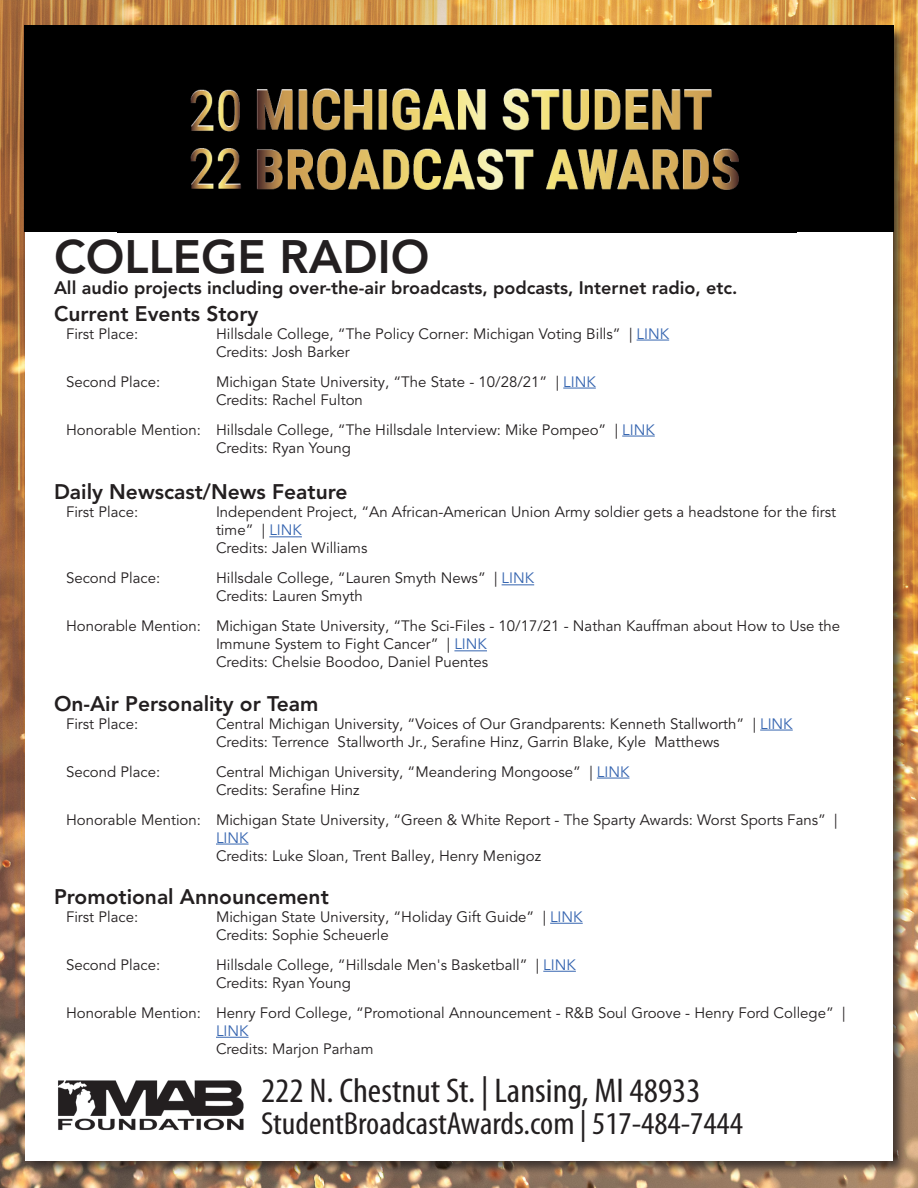
<style>
.page{position:relative;width:918px;height:1188px;background:#fff}
.page>*{position:absolute;margin:0;border:0;box-sizing:border-box;transform-origin:0 0}
.t1{font:800 46.5px "Avenir LT Pro";color:#231f20}
.t2{font:condensed 34.5px "Myriad Pro";color:#231f20;scale:1.07 1}
.t3{font:condensed 31.95px "Myriad Pro";color:#231f20;scale:1.07 1}
.t4{font:800 21px "Avenir LT Pro";color:#231f20}
.t5{font:800 18px "Avenir LT Pro";color:#231f20}
.t6{font:15px/18px "Avenir LT Pro";color:#231f20}
.s1{color:#3665b0}
</style>
<div class="page">
<img style="left:0;top:0;width:918px;height:1188px">
<div style="left:23px;top:25px;width:884px;height:1150px;background:#231f20;opacity:.75"></div>
<div style="left:25px;top:27px;width:868px;height:1134px;background:#fff"></div>
<div style="left:24px;top:25px;width:870px;height:207px;background:#000"></div>
<img style="left:190px;top:88px;width:549px;height:102px">
<img style="left:58px;top:1080px;width:186px;height:51px">
<hr style="left:637px;top:340px;width:32px;height:1px;background:#3665b0">
<hr style="left:563px;top:388px;width:33px;height:1px;background:#3665b0">
<hr style="left:622px;top:436px;width:33px;height:1px;background:#3665b0">
<hr style="left:269px;top:536px;width:33px;height:1px;background:#3665b0">
<hr style="left:502px;top:584px;width:32px;height:1px;background:#3665b0">
<hr style="left:454px;top:650px;width:33px;height:1px;background:#3665b0">
<hr style="left:760px;top:730px;width:33px;height:1px;background:#3665b0">
<hr style="left:597px;top:778px;width:32px;height:1px;background:#3665b0">
<hr style="left:216px;top:844px;width:33px;height:1px;background:#3665b0">
<hr style="left:550px;top:923px;width:33px;height:1px;background:#3665b0">
<hr style="left:543px;top:971px;width:33px;height:1px;background:#3665b0">
<hr style="left:216px;top:1037px;width:33px;height:1px;background:#3665b0">
<p class="t1" style="left:54px;top:229px;width:377px">COLLEGE RADIO</p>
<p class="t5" style="left:54px;top:277px;width:685px">All audio projects including over-the-air broadcasts, podcasts, Internet radio, etc.</p>
<p class="t4" style="left:54px;top:301px;width:206px">Current Events Story</p>
<p class="t6" style="left:66px;top:325px;width:74px">First Place:</p>
<p class="t6" style="left:216px;top:325px;width:455px">Hillsdale College, “The Policy Corner: Michigan Voting Bills” | <span class="s1">LINK</span></p>
<p class="t6" style="left:216px;top:343px;width:135px">Credits: Josh Barker</p>
<p class="t6" style="left:66px;top:373px;width:96px">Second Place:</p>
<p class="t6" style="left:216px;top:373px;width:381px">Michigan State University, “The State - 10/28/21” | <span class="s1">LINK</span></p>
<p class="t6" style="left:216px;top:391px;width:148px">Credits: Rachel Fulton</p>
<p class="t6" style="left:66px;top:421px;width:590px">Honorable Mention: Hillsdale College, “The Hillsdale Interview: Mike Pompeo” | <span class="s1">LINK</span></p>
<p class="t6" style="left:216px;top:439px;width:136px">Credits: Ryan Young</p>
<p class="t4" style="left:54px;top:480px;width:295px">Daily Newscast/News Feature</p>
<p class="t6" style="left:66px;top:503px;width:74px">First Place:</p>
<p class="t6" style="left:216px;top:503px;width:622px">Independent Project, “An African-American Union Army soldier gets a headstone for the first time” | <span class="s1">LINK</span></p>
<p class="t6" style="left:216px;top:539px;width:153px">Credits: Jalen Williams</p>
<p class="t6" style="left:66px;top:569px;width:96px">Second Place:</p>
<p class="t6" style="left:216px;top:569px;width:320px">Hillsdale College, “Lauren Smyth News” | <span class="s1">LINK</span></p>
<p class="t6" style="left:216px;top:587px;width:148px">Credits: Lauren Smyth</p>
<p class="t6" style="left:216px;top:617px;width:626px;text-indent:-150px">Honorable Mention: Michigan State University, “The Sci-Files - 10/17/21 - Nathan Kauffman about How to Use the<br>Immune System to Fight Cancer” | <span class="s1">LINK</span></p>
<p class="t6" style="left:216px;top:653px;width:274px">Credits: Chelsie Boodoo, Daniel Puentes</p>
<p class="t4" style="left:54px;top:691px;width:266px">On-Air Personality or Team</p>
<p class="t6" style="left:66px;top:715px;width:74px">First Place:</p>
<p class="t6" style="left:216px;top:715px;width:578px">Central Michigan University, “Voices of Our Grandparents: Kenneth Stallworth” | <span class="s1">LINK</span></p>
<p class="t6" style="left:216px;top:733px;width:505px">Credits: Terrence Stallworth Jr., Serafine Hinz, Garrin Blake, Kyle Matthews</p>
<p class="t6" style="left:66px;top:763px;width:96px">Second Place:</p>
<p class="t6" style="left:216px;top:763px;width:415px">Central Michigan University, “Meandering Mongoose” | <span class="s1">LINK</span></p>
<p class="t6" style="left:216px;top:781px;width:145px">Credits: Serafine Hinz</p>
<p class="t6" style="left:216px;top:811px;width:623px;text-indent:-150px">Honorable Mention: Michigan State University, “Green &amp; White Report - The Sparty Awards: Worst Sports Fans” |<br><span class="s1">LINK</span></p>
<p class="t6" style="left:216px;top:847px;width:327px">Credits: Luke Sloan, Trent Balley, Henry Menigoz</p>
<p class="t4" style="left:54px;top:884px;width:276px">Promotional Announcement</p>
<p class="t6" style="left:66px;top:908px;width:74px">First Place:</p>
<p class="t6" style="left:216px;top:908px;width:368px">Michigan State University, “Holiday Gift Guide” | <span class="s1">LINK</span></p>
<p class="t6" style="left:216px;top:926px;width:174px">Credits: Sophie Scheuerle</p>
<p class="t6" style="left:66px;top:956px;width:96px">Second Place:</p>
<p class="t6" style="left:216px;top:956px;width:361px">Hillsdale College, “Hillsdale Men's Basketball” | <span class="s1">LINK</span></p>
<p class="t6" style="left:216px;top:974px;width:136px">Credits: Ryan Young</p>
<p class="t6" style="left:216px;top:1004px;width:631px;text-indent:-150px">Honorable Mention: Henry Ford College, “Promotional Announcement - R&amp;B Soul Groove - Henry Ford College” |<br><span class="s1">LINK</span></p>
<p class="t6" style="left:216px;top:1040px;width:159px">Credits: Marjon Parham</p>
<h2 class="t2" style="left:261px;top:1070px;width:412px">222 N. Chestnut St. | Lansing, MI 48933</h2>
<h3 class="t3" style="left:261px;top:1104px;width:452px">StudentBroadcastAwards.com | 517-484-7444</h3>
</div>
